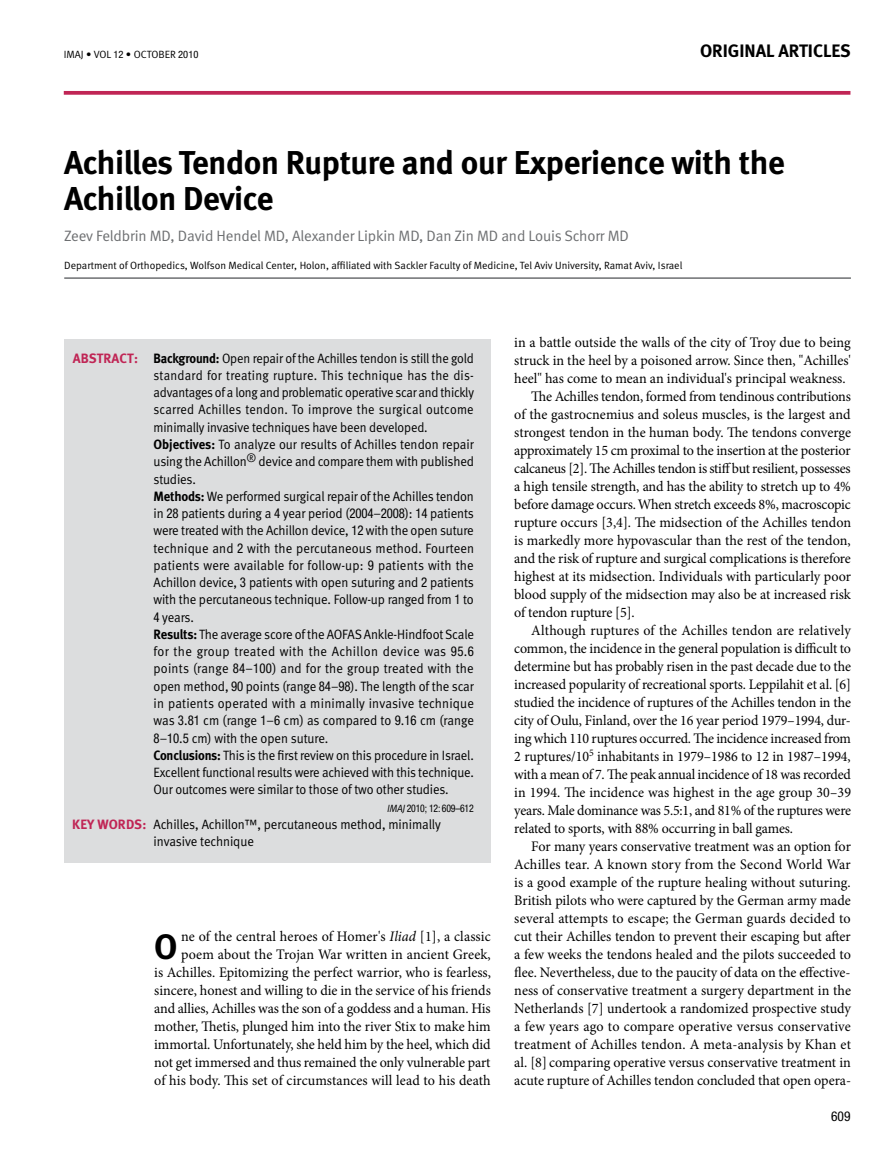
<style>
.page{position:relative;width:893px;height:1149px;background:#fff}
.page>*{position:absolute;margin:0;border:0;box-sizing:border-box;transform-origin:0 0}
.t1{font:700 35.4px "Meta";color:#000}
.t2{font:700 33px/36px "Meta";letter-spacing:-.01em;color:#000}
.t3{font:700 18px "Meta";color:#000}
.t4{font:15px "Meta Normal";letter-spacing:-.01em;color:#6d6f71}
.t5{font:14.55px/18px "Minion Pro";letter-spacing:-.005em;color:#000;text-align:justify}
.t6{font:14.55px/18px "Minion Pro";letter-spacing:-.005em;color:#000;text-align:justify;scale:.96 1}
.t7{font:13.5px/17.2px "Meta Normal";letter-spacing:-.01em;color:#000;scale:.95 1}
.t8{font:13.5px "Meta Normal";letter-spacing:-.01em;color:#000;scale:.93 1}
.t9{font:13.5px "Meta Normal";letter-spacing:.02em;color:#000;scale:.93 1}
.t10{font:700 13.5px "Meta";letter-spacing:.01em;color:#c02555}
.t11{font:condensed 13.5px "Helvetica Neue";color:#000}
.t12{font:12px "Meta Normal";color:#000;scale:.95 1}
.t13{font:10.5px "Meta Normal";color:#000}
.t14{font:condensed 10.5px "Helvetica Neue";letter-spacing:-.02em;color:#000;scale:.93 1}
.s1{font-family:"Helvetica Neue";font-stretch:condensed;font-size:10.2px}
.s2{font-family:"Meta";font-weight:700}
.s3{font-family:"Helvetica Neue";font-stretch:condensed}
.s4{font-family:"Meta Normal";font-style:italic;font-stretch:normal}
.s5{font-style:italic}
</style>
<div class="page">
<svg style="left:64px;top:91px;width:786px;height:4px;background:#c43460"></svg>
<div style="left:64px;top:339px;width:427px;height:523px;background:#dcddde"></div>
<hr style="left:64px;top:277px;width:787px;height:2px;background:#6d6f71">
<p class="t13" style="left:64px;top:48px;width:136px">IMAJ • VOL <span class="s1">12</span> • october <span class="s1">2010</span></p>
<p class="t3" style="left:700px;top:40px;width:152px">Original Articles</p>
<h2 class="t2" style="left:64px;top:144px;width:722px">Achilles Tendon Rupture and our Experience with the<br>Achillon Device</h2>
<p class="t4" style="left:64px;top:227px;width:566px">Zeev Feldbrin MD, David Hendel MD, Alexander Lipkin MD, Dan Zin MD and Louis Schorr MD</p>
<p class="t13" style="left:64px;top:259px;width:620px">Department of Orthopedics, Wolfson Medical Center, Holon, affiliated with Sackler Faculty of Medicine, Tel Aviv University, Ramat Aviv, Israel</p>
<p class="t10" style="left:73px;top:350px;width:67px">Ab stract:</p>
<p class="t10" style="left:72px;top:816px;width:76px">Key words:</p>
<p class="t8" style="left:154px;top:350px;width:346px"><span class="s2">Background:</span> Open repair of the Achilles tendon is still the gold</p>
<p class="t8" style="left:154px;top:384px;width:346px">advantagesofa long and problematicoperative scar and thickly</p>
<p class="t9" style="left:154px;top:367px;width:346px">standard for treating rupture. This technique has the dis-</p>
<p class="t9" style="left:154px;top:402px;width:346px">scarred Achilles tendon. To improve the surgical outcome</p>
<p class="t8" style="left:154px;top:419px;width:296px">minimally invasive techniques have been developed.</p>
<p class="t7" style="left:154px;top:435px;width:339px"><span class="s2">Objectives:</span> To analyze our results of Achilles tendon repair</p>
<p class="t7" style="left:259px;top:452px;width:228px">device and compare them with published</p>
<p class="t12" style="left:247px;top:450px;width:12px">®</p>
<p class="t7" style="left:154px;top:452px;width:339px">using the Achillon<br>studies.<br><span class="s2">Methods:</span> We performed surgical repair of the Achilles tendon in <span class="s3">28</span> patients during <span class="s3">4</span>a year period (<span class="s3">2004</span>–<span class="s3">2008</span> :) <span class="s3">14</span> patients were treated with the Achillon device, <span class="s3">12</span> with the open suture technique and <span class="s3">2</span> with the percutaneous method. Fourteen patients were available for follow-up <span class="s3">9</span>: patients with the Achillon device <span class="s3">3</span>, patients with open suturing and <span class="s3">2</span> patients with the percutaneous technique. Follow-up ranged from to<span class="s3">1<br>4</span> years.<br><span class="s2">Results:</span> The average score of the AOFASAnkle-HindfootScale for the group treated with the Achillon device was <span class="s3">95</span>.<span class="s3">6 </span>points (range <span class="s3">84</span>–<span class="s3">100</span>) and for the group treated with the open method, <span class="s3">90</span> points (range <span class="s3">84</span>–<span class="s3">98</span> .) The length of the scar in patients operated with a minimally invasive technique was <span class="s3">3</span>.<span class="s3">81</span> cm (range <span class="s3">6</span>–<span class="s3">1</span> cm) as compared to <span class="s3">9</span>.<span class="s3">16</span> cm (range –<span class="s3">8 10</span>.<span class="s3">5</span> cm) with the open suture.<br><span class="s2">Conclusions:</span> This is the first review on this procedure in Israel.<br>Excellent functional results were achieved with this technique.<br>Our outcomes were similar to those of two other studies.</p>
<p class="t14" style="left:387px;top:801px;width:95px"><span class="s4">IMAJ</span>2010; 12: 609–612</p>
<p class="t7" style="left:154px;top:815px;width:304px">Achilles, Achillon™, percutaneous method, minimally invasive technique</p>
<p class="t5" style="left:181px;top:927px;width:311px">ne of the central heroes of Homer s' <span class="s5">Iliad</span> [ a,]1 classic</p>
<h1 class="t1" style="left:154px;top:925px;width:22px">O</h1>
<p class="t5" style="left:154px;top:945px;width:338px;text-indent:27px">poem about the Trojan War written in ancient Greek, is Achilles. Epitomizing the perfect warrior, who is fearless, sincere, honest and willing to die in the service of his friends and allies, Achilles was the son of a goddess and a human. His mother, Thetis, plunged him into the river Stix to make him immortal. Unfortunately, she held him by the heel, which did not get immersed and thus remained the only vulnerable part of his body. This set of circumstances will lead to his death</p>
<p class="t5" style="left:514px;top:333px;width:338px">in a battle outside the walls of the city of Troy due to being</p>
<p class="t5" style="left:514px;top:351px;width:338px">struck in the heel by a poisoned arrow. Since then ", Achilles'</p>
<p class="t5" style="left:514px;top:369px;width:333px">heel" has come to mean an individual s' principal weakness.</p>
<p class="t5" style="left:531px;top:387px;width:321px">The Achilles tendon, formed from tendinous contributions</p>
<p class="t5" style="left:514px;top:405px;width:338px">of the gastrocnemius and soleus muscles is, the largest and</p>
<p class="t5" style="left:514px;top:423px;width:338px">strongest tendon in the human body. The tendons converge</p>
<p class="t5" style="left:514px;top:441px;width:338px">approximately 15 cm proximal to the insertion at the posterior</p>
<p class="t5" style="left:514px;top:459px;width:338px">calcaneus .]2[ The Achilles tendon is stiffbut resilient, possesses</p>
<p class="t5" style="left:514px;top:477px;width:338px">a high tensile strength, and has the ability to stretch up to 4%</p>
<p class="t5" style="left:514px;top:495px;width:338px">before damage occurs.When stretch exceeds 8%, macroscopic</p>
<p class="t5" style="left:514px;top:513px;width:338px">rupture occurs [3,4 .] The midsection of the Achilles tendon</p>
<p class="t5" style="left:514px;top:531px;width:338px">is markedly more hypovascular than the rest of the tendon,</p>
<p class="t5" style="left:514px;top:549px;width:338px">and the risk of rupture and surgical complications is therefore</p>
<p class="t5" style="left:514px;top:567px;width:338px">highest at its midsection. Individuals with particularly poor</p>
<p class="t5" style="left:514px;top:585px;width:338px">blood supply of the midsection may also be at increased risk</p>
<p class="t5" style="left:514px;top:603px;width:122px">of tendon rupture . [5]</p>
<p class="t6" style="left:531px;top:621px;width:334px">Although ruptures of the Achilles tendon are relatively</p>
<p class="t6" style="left:514px;top:639px;width:352px">common, the incidence in the general population is difficult to</p>
<p class="t6" style="left:514px;top:657px;width:352px">determine but has probably risen in the past decade due to the</p>
<p class="t6" style="left:514px;top:675px;width:352px">increased popularity of recreational sports. Leppilahit e t a l [6].</p>
<p class="t6" style="left:514px;top:693px;width:352px">studied the incidence of ruptures of the Achilles tendon in the</p>
<p class="t6" style="left:514px;top:729px;width:352px">ing which 110 ruptures occurred. The incidence increased from</p>
<p class="t6" style="left:514px;top:711px;width:352px">city of Oulu, Finland, over the 16 year period 1979–1994, dur-</p>
<p class="t6" style="left:514px;top:747px;width:352px">2 ruptures/10<sup>5</sup> inhabitants in 1979–1986 to 12 in 1987–1994, with a mean of 7. The peak annual incidence of 18 was recorded in 1994. The incidence was highest in the age group 30–39 years. Male dominance was 5.5:1, and 81% of the ruptures were related to sports, with 88% occurring in ball games.</p>
<p class="t5" style="left:514px;top:837px;width:338px;text-indent:17px">For many years conservative treatment was an option for Achilles tear A. known story from the Second World War is a good example of the rupture healing without suturing.<br>British pilots who were captured by the German army made several attempts to escape; the German guards decided to cut their Achilles tendon to prevent their escaping but after a few weeks the tendons healed and the pilots succeeded to</p>
<p class="t5" style="left:514px;top:981px;width:338px">ness of conservative treatment a surgery department in the</p>
<p class="t5" style="left:514px;top:963px;width:338px">flee. Nevertheless, due to the paucity of data on the effective-</p>
<p class="t5" style="left:514px;top:999px;width:338px">Netherlands 7[ ] undertook a randomized prospective study a few years ago to compare operative versus conservative treatment of Achilles tendon A. meta-analysis by Khan et al ]8[. comparing operative versus conservative treatment in acute rupture of Achilles tendon concluded that open opera-</p>
<p class="t11" style="left:831px;top:1108px;width:21px">609</p>
</div>
